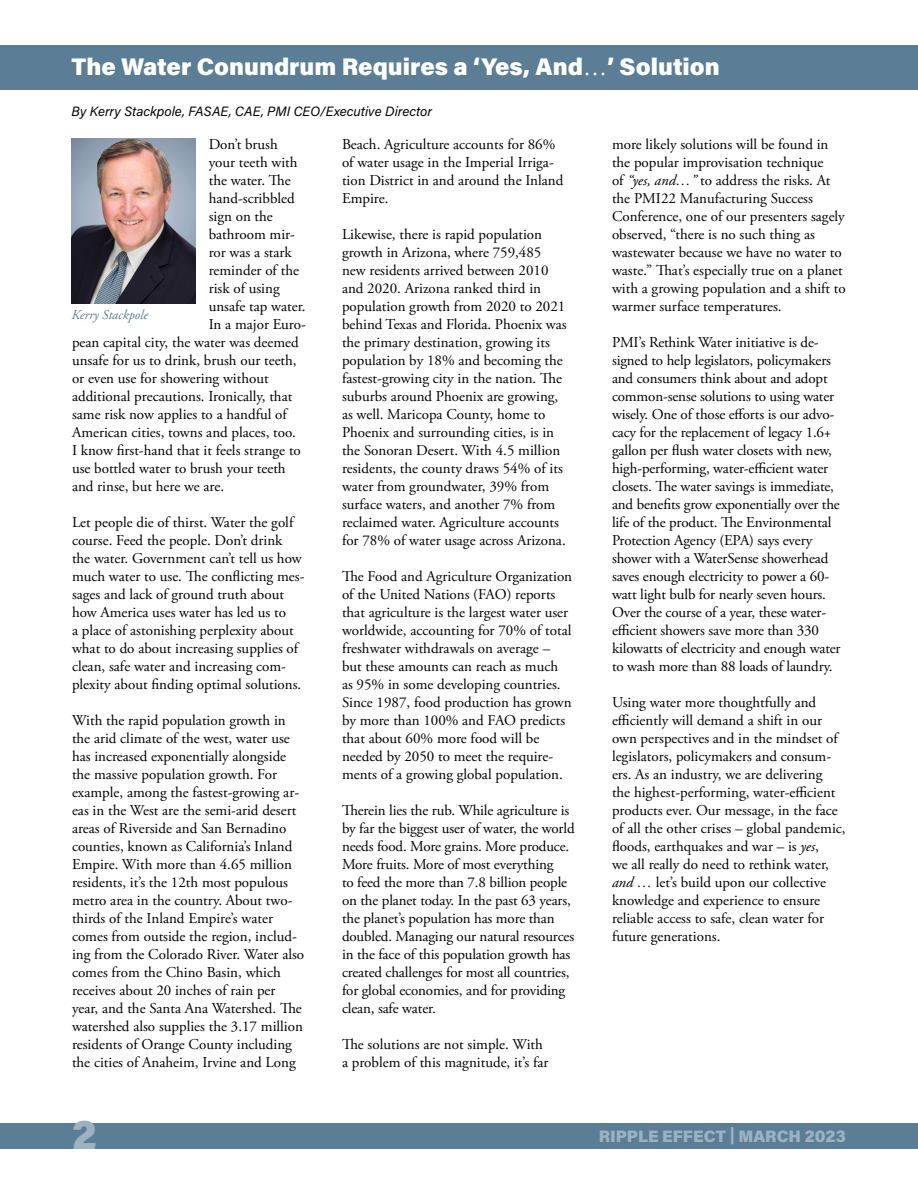
<style>
.page{position:relative;width:918px;height:1188px;background:#fff}
.page>*{position:absolute;margin:0;border:0;box-sizing:border-box;transform-origin:0 0}
.t1{font:900 40.5px "Acumin Pro";color:#9db2c0}
.inside_headline{font:900 24px "Acumin Pro";color:#fff}
.t2{font:900 16.5px "Acumin Pro";color:#9db2c0}
.body{font:15px/18px "Adobe Garamond Pro";color:#000}
.byline{font:italic 13.5px "Acumin Pro";letter-spacing:.005em;color:#000}
.t3{font:italic 13.5px "Adobe Garamond Pro";color:#5b7e96}
.s1{font-family:"Adobe Garamond Pro";font-weight:400}
.s2{font-style:italic}
</style>
<div class="page">
<div style="left:0;top:45px;width:918px;height:45px;background:#5b7e96"></div>
<div style="left:0;top:1123px;width:918px;height:25px;background:#5b7e96"></div>
<img style="left:72px;top:138px;width:123px;height:165px">
<p class="inside_headline" style="left:72px;top:49px;width:650px">The Water Conundrum Requires a ‘Yes, And<span class="s1">…</span>’ Solution</p>
<p class="byline" style="left:72px;top:102px;width:362px">By Kerry Stackpole, FASAE, CAE, PMI CEO/Executive Director</p>
<p class="body" style="left:209px;top:136px;width:71px">Don’t brush</p>
<p class="body" style="left:209px;top:154px;width:90px">your teeth with</p>
<p class="body" style="left:209px;top:172px;width:84px">the water. The</p>
<p class="body" style="left:209px;top:190px;width:88px">hand-scribbled</p>
<p class="body" style="left:209px;top:208px;width:66px">sign on the</p>
<p class="body" style="left:209px;top:226px;width:88px">bathroom mir-</p>
<p class="body" style="left:209px;top:244px;width:84px">ror was a stark</p>
<p class="body" style="left:209px;top:262px;width:92px">reminder of the</p>
<p class="body" style="left:209px;top:280px;width:72px">risk of using</p>
<p class="body" style="left:209px;top:298px;width:98px">unsafe tap water.</p>
<p class="body" style="left:209px;top:316px;width:99px">In a major Euro-</p>
<p class="body" style="left:72px;top:334px;width:228px">pean capital city, the water was deemed</p>
<p class="body" style="left:72px;top:352px;width:226px">unsafe for us to drink, brush our teeth,</p>
<p class="body" style="left:72px;top:370px;width:198px">or even use for showering without</p>
<p class="body" style="left:72px;top:388px;width:222px">additional precautions. Ironically, that</p>
<p class="body" style="left:72px;top:406px;width:216px">same risk now applies to a handful of</p>
<p class="body" style="left:72px;top:424px;width:225px">American cities, towns and places, too.</p>
<p class="body" style="left:72px;top:442px;width:230px">I know first-hand that it feels strange to</p>
<p class="body" style="left:72px;top:460px;width:215px">use bottled water to brush your teeth</p>
<p class="body" style="left:72px;top:478px;width:154px">and rinse, but here we are.</p>
<p class="body" style="left:72px;top:514px;width:234px">Let people die of thirst. Water the golf course. Feed the people. Don’t drink the water. Government can’t tell us how much water to use. The conflicting mes&shy;sages and lack of ground truth about how America uses water has led us to<br>a place of astonishing perplexity about what to do about increasing supplies of clean, safe water and increasing com&shy;plexity about finding optimal solutions.</p>
<p class="body" style="left:72px;top:712px;width:234px">With the rapid population growth in the arid climate of the west, water use has increased exponentially alongside the massive population growth. For example, among the fastest-growing ar&shy;eas in the West are the semi-arid desert areas of Riverside and San Bernadino counties, known as California’s Inland Empire. With more than 4.65 million residents, it’s the 12th most populous metro area in the country. About two&shy;thirds of the Inland Empire’s water comes from outside the region, includ&shy;ing from the Colorado River. Water also comes from the Chino Basin, which receives about 20 inches of rain per year, and the Santa Ana Watershed. The watershed also supplies the 3.17 million residents of Orange County including the cities of Anaheim, Irvine and Long</p>
<p class="t3" style="left:72px;top:307px;width:78px">Kerry Stackpole</p>
<p class="body" style="left:342px;top:136px;width:223px">Beach. Agriculture accounts for 86% of water usage in the Imperial Irriga&shy;tion District in and around the Inland<br>Empire.</p>
<p class="body" style="left:342px;top:226px;width:226px">Likewise, there is rapid population growth in Arizona, where 759,485 new residents arrived between 2010 and 2020. Arizona ranked third in population growth from 2020 to 2021 behind Texas and Florida. Phoenix was the primary destination, growing its population by 18% and becoming the fastest-growing city in the nation. The suburbs around Phoenix are growing, as well. Maricopa County, home to Phoenix and surrounding cities, is in the Sonoran Desert. With 4.5 million residents, the county draws 54% of its water from groundwater, 39% from surface waters, and another 7% from reclaimed water. Agriculture accounts for 78% of water usage across Arizona.</p>
<p class="body" style="left:342px;top:568px;width:232px">The Food and Agriculture Organization of the United Nations (FAO) reports that agriculture is the largest water user worldwide, accounting for 70% of total freshwater withdrawals on average – but these amounts can reach as much as 95% in some developing countries.<br>Since 1987, food production has grown by more than 100% and FAO predicts that about 60% more food will be needed by 2050 to meet the require&shy;ments of a growing global population.</p>
<p class="body" style="left:342px;top:802px;width:234px">Therein lies the rub. While agriculture is by far the biggest user of water, the world needs food. More grains. More produce.<br>More fruits. More of most everything<br>to feed the more than 7.8 billion people on the planet today. In the past 63 years, the planet’s population has more than doubled. Managing our natural resources in the face of this population growth has created challenges for most all countries, for global economies, and for providing clean, safe water.</p>
<p class="body" style="left:342px;top:1036px;width:208px">The solutions are not simple. With a problem of this magnitude, it’s far</p>
<p class="body" style="left:612px;top:136px;width:235px">more likely solutions will be found in the popular improvisation technique<br>of <span class="s2">“yes, and…”</span> to address the risks. At the PMI22 Manufacturing Success Conference, one of our presenters sagely observed, “there is no such thing as wastewater because we have no water to waste.” That’s especially true on a planet with a growing population and a shift to warmer surface temperatures.</p>
<p class="body" style="left:612px;top:334px;width:230px">PMI’s Rethink Water initiative is de&shy;signed to help legislators, policymakers and consumers think about and adopt common-sense solutions to using water wisely. One of those efforts is our advo&shy;cacy for the replacement of legacy 1.6+ gallon per flush water closets with new, high-performing, water-efficient water closets. The water savings is immediate, and benefits grow exponentially over the life of the product. The Environmental Protection Agency (EPA) says every shower with a WaterSense showerhead saves enough electricity to power a 60- watt light bulb for nearly seven hours.<br>Over the course of a year, these water&shy;efficient showers save more than 330 kilowatts of electricity and enough water to wash more than 88 loads of laundry.</p>
<p class="body" style="left:612px;top:694px;width:235px">Using water more thoughtfully and efficiently will demand a shift in our own perspectives and in the mindset of legislators, policymakers and consum&shy;ers. As an industry, we are delivering<br>the highest-performing, water-efficient products ever. Our message, in the face of all the other crises – global pandemic, floods, earthquakes and war – is <span class="s2">yes</span>,<br>we all really do need to rethink water, <span class="s2">and …</span> let’s build upon our collective knowledge and experience to ensure reliable access to safe, clean water for future generations.</p>
<h1 class="t1" style="left:72px;top:1106px;width:26px">2</h1>
<p class="t2" style="left:599px;top:1124px;width:249px">RIPPLE EFFECT | MARCH 2023</p>
</div>
